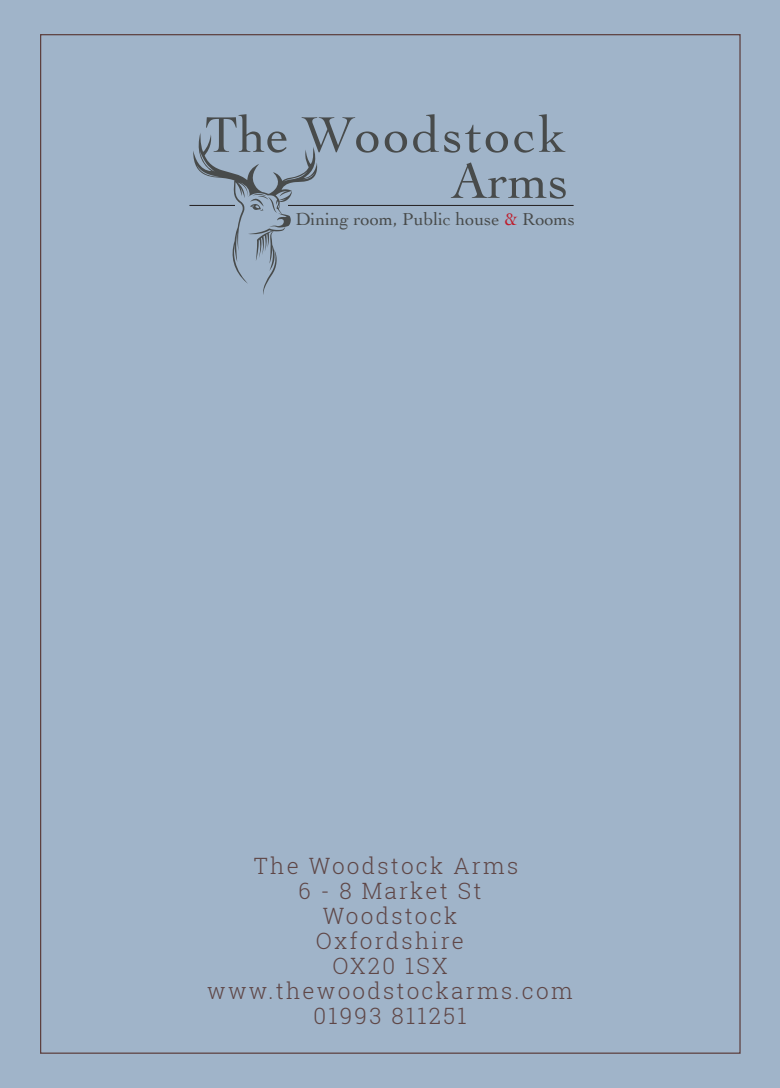
<style>
.page{position:relative;width:780px;height:1088px;background:#a0b4c9}
.page>*{position:absolute;margin:0;border:0;box-sizing:border-box;transform-origin:0 0}
.t1{font:52.88px/46px "Cochin";letter-spacing:.05em;color:#484b4b;text-align:right}
.t2{font:300 22.5px/25px "Roboto Slab";letter-spacing:.1em;color:#5f4747;text-align:center}
.t3{font:18.25px "Cochin";color:#484b4b}
.s1{color:#be1d2c}
</style>
<div class="page">
<hr style="left:189px;top:205px;width:384px;height:1px;background:#231f20">
<svg style="left:193px;top:133px;width:126px;height:162px"></svg>
<h1 class="t1" style="left:204px;top:109px;width:365px">The Woodstock<br>Arms</h1>
<p class="t3" style="left:295px;top:206px;width:281px">Dining room, Public house <span class="s1">&amp;</span> Rooms</p>
<p class="t2" style="left:207px;top:852px;width:367px">The Woodstock Arms<br>6 - 8 Market St<br>Woodstock<br>Oxfordshire<br>OX20 1SX www.thewoodstockarms.com<br>01993 811251</p>
</div>
